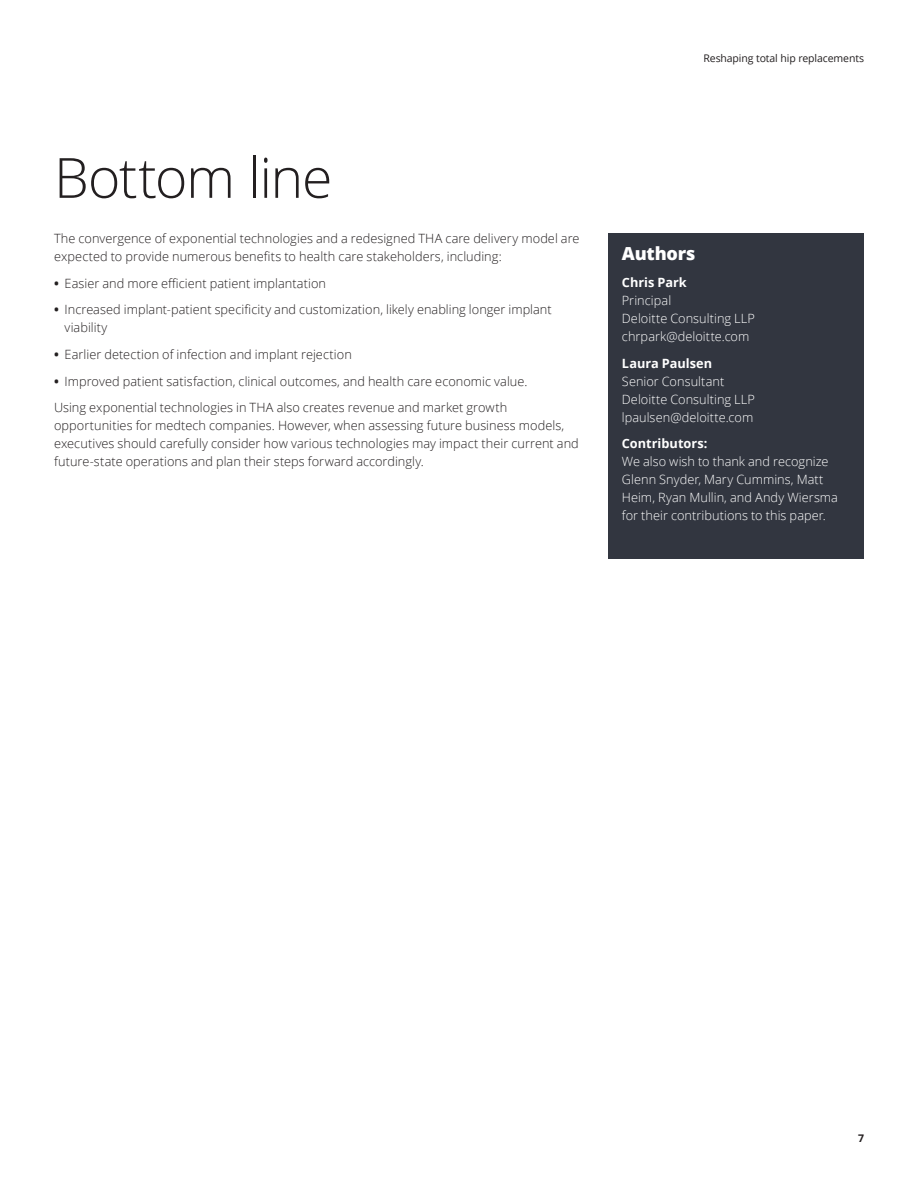
<style>
.page{position:relative;width:918px;height:1188px;background:#fff}
.page>*{position:absolute;margin:0;border:0;box-sizing:border-box;transform-origin:0 0}
.Story_heading_light{font:300 55.5px "Open Sans";letter-spacing:-.025em;color:#231f20}
.For_more_info_call_o{font:800 18px "Open Sans";letter-spacing:-.015em;color:#fff}
.Body_copy__8_5_12pt{font:300 12.75px/18px "Open Sans";letter-spacing:.005em;color:#231f20}
.Body_copy__8_5_12pt-2{font:300 12.75px/18px "Open Sans";color:#fff}
.t1{font:10.5px "Open Sans";letter-spacing:-.01em;color:#231f20}
.t2{font:700 10.5px "Open Sans";color:#231f20}
.s1{font-weight:700}
</style>
<div class="page">
<div style="left:608px;top:233px;width:256px;height:326px;background:#323640"></div>
<p class="Story_heading_light" style="left:54px;top:140px;width:280px">Bottom line</p>
<p class="Body_copy__8_5_12pt" style="left:54px;top:229px;width:527px">The convergence of exponential technologies and a redesigned THA care delivery model are expected to provide numerous benefits to health care stakeholders, including:</p>
<p class="Body_copy__8_5_12pt" style="left:54px;top:274px;width:274px"><span class="s1">•</span> Easier and more efficient patient implantation</p>
<p class="Body_copy__8_5_12pt" style="left:65px;top:300px;width:489px;text-indent:-11px"><span class="s1">•</span> Increased implant-patient specificity and customization, likely enabling longer implant viability</p>
<p class="Body_copy__8_5_12pt" style="left:54px;top:345px;width:299px"><span class="s1">•</span> Earlier detection of infection and implant rejection</p>
<p class="Body_copy__8_5_12pt" style="left:54px;top:372px;width:475px"><span class="s1">•</span> Improved patient satisfaction, clinical outcomes, and health care economic value.</p>
<p class="Body_copy__8_5_12pt" style="left:54px;top:398px;width:526px">Using exponential technologies in THA also creates revenue and market growth opportunities for medtech companies. However, when assessing future business models, executives should carefully consider how various technologies may impact their current and future-state operations and plan their steps forward accordingly.</p>
<p class="t1" style="left:704px;top:51px;width:162px">Reshaping total hip replacements</p>
<p class="For_more_info_call_o" style="left:622px;top:240px;width:75px">Authors</p>
<p class="Body_copy__8_5_12pt-2" style="left:622px;top:273px;width:135px"><span class="s1">Chris Park<br></span>Principal<br>Deloitte Consulting LLP chrpark@deloitte.com</p>
<p class="Body_copy__8_5_12pt-2" style="left:622px;top:354px;width:135px"><span class="s1">Laura Paulsen<br></span>Senior Consultant<br>Deloitte Consulting LLP lpaulsen@deloitte.com</p>
<p class="Body_copy__8_5_12pt-2" style="left:622px;top:434px;width:218px"><span class="s1">Contributors:<br></span>We also wish to thank and recognize<br>Glenn Snyder, Mary Cummins, Matt<br>Heim, Ryan Mullin, and Andy Wiersma for their contributions to this paper.</p>
<p class="t2" style="left:858px;top:1131px;width:7px">7</p>
</div>
